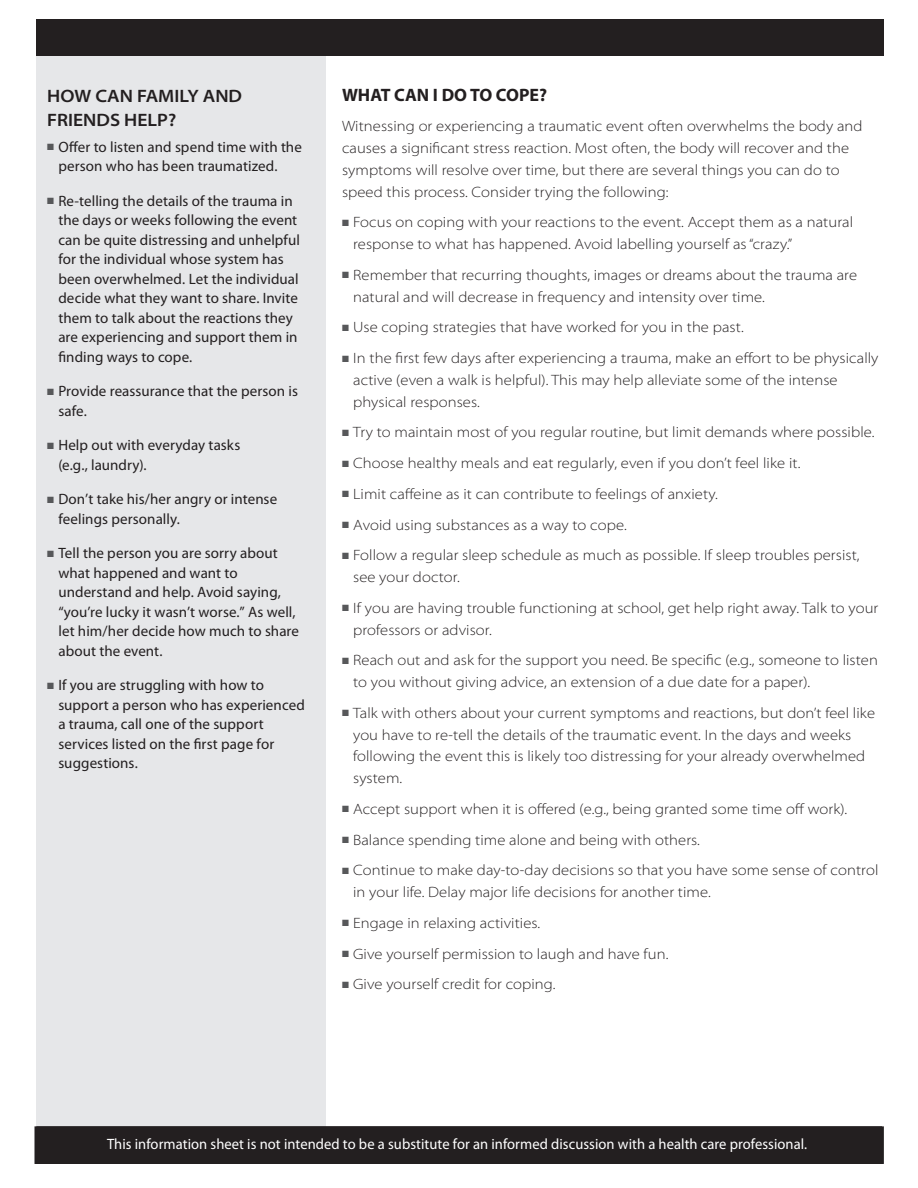
<style>
.page{position:relative;width:918px;height:1188px;background:#fff}
.page>*{position:absolute;margin:0;border:0;box-sizing:border-box;transform-origin:0 0}
.subsub{font:600 semi-expanded 18px/24px "Myriad Pro";color:#231f20}
.heading_2{font:700 18px "Myriad Pro";color:#231f20}
.BODY{font:semi-expanded 16.5px "Myriad Pro";letter-spacing:-.025em;color:#fff}
.body_half_space{font:300 semi-expanded 15px/21.8px "Myriad Pro";letter-spacing:.005em;color:#231f20}
.sidebar_body{font:15px/19.5px "Myriad Pro";letter-spacing:.005em;color:#231f20}
.t1{font:15px "Myriad Pro";letter-spacing:.005em;color:#fff}
.s1{color:#57585a}
</style>
<div class="page">
<div style="left:36px;top:55px;width:290px;height:1082px;background:#e6e7e9"></div>
<div style="left:36px;top:20px;width:848px;height:36px;background:#231f20"></div>
<div style="left:35px;top:1127px;width:846px;height:36px;background:#231f20"></div>
<div style="left:34px;top:1126px;width:848px;height:38px;border:2px solid #231f20"></div>
<p class="subsub" style="left:47px;top:84px;width:196px">HOW CAN FAMILY AND<br>FRIENDS HELP?</p>
<p class="sidebar_body" style="left:58px;top:137px;width:245px;text-indent:-11px"><span class="s1">■</span> Offer to listen and spend time with the person who has been traumatized.</p>
<p class="sidebar_body" style="left:58px;top:191px;width:243px;text-indent:-11px"><span class="s1">■</span> Re-telling the details of the trauma in the days or weeks following the event can be quite distressing and unhelpful for the individual whose system has been overwhelmed. Let the individual decide what they want to share. Invite them to talk about the reactions they are experiencing and support them in finding ways to cope.</p>
<p class="sidebar_body" style="left:58px;top:382px;width:241px;text-indent:-11px"><span class="s1">■</span> Provide reassurance that the person is safe.</p>
<p class="sidebar_body" style="left:58px;top:436px;width:183px;text-indent:-11px"><span class="s1">■</span> Help out with everyday tasks (e.g., laundry).</p>
<p class="sidebar_body" style="left:58px;top:490px;width:220px;text-indent:-11px"><span class="s1">■</span> Don’t take his/her angry or intense feelings personally.</p>
<p class="sidebar_body" style="left:58px;top:544px;width:242px;text-indent:-11px"><span class="s1">■</span> Tell the person you are sorry about what happened and want to understand and help. Avoid saying, “you’re lucky it wasn’t worse.” As well, let him/her decide how much to share about the event.</p>
<p class="sidebar_body" style="left:58px;top:676px;width:248px;text-indent:-11px"><span class="s1">■</span> If you are struggling with how to support a person who has experienced a trauma, call one of the support services listed on the first page for suggestions.</p>
<p class="heading_2" style="left:342px;top:84px;width:207px">WHAT CAN I DO TO COPE?</p>
<p class="body_half_space" style="left:342px;top:116px;width:522px">Witnessing or experiencing a traumatic event often overwhelms the body and causes a significant stress reaction. Most often, the body will recover and the symptoms will resolve over time, but there are several things you can do to speed this process. Consider trying the following:</p>
<p class="body_half_space" style="left:353px;top:212px;width:502px;text-indent:-11px"><span class="s1">■</span> Focus on coping with your reactions to the event. Accept them as a natural response to what has happened. Avoid labelling yourself as “crazy.”</p>
<p class="body_half_space" style="left:353px;top:264px;width:505px;text-indent:-11px"><span class="s1">■</span> Remember that recurring thoughts, images or dreams about the trauma are natural and will decrease in frequency and intensity over time.</p>
<p class="body_half_space" style="left:342px;top:317px;width:403px"><span class="s1">■</span> Use coping strategies that have worked for you in the past.</p>
<p class="body_half_space" style="left:353px;top:347px;width:527px;text-indent:-11px"><span class="s1">■</span> In the first few days after experiencing a trauma, make an effort to be physically active (even a walk is helpful). This may help alleviate some of the intense physical responses.</p>
<p class="body_half_space" style="left:342px;top:422px;width:534px"><span class="s1">■</span> Try to maintain most of you regular routine, but limit demands where possible.</p>
<p class="body_half_space" style="left:342px;top:452px;width:460px"><span class="s1">■</span> Choose healthy meals and eat regularly, even if you don’t feel like it.</p>
<p class="body_half_space" style="left:342px;top:483px;width:377px"><span class="s1">■</span> Limit caffeine as it can contribute to feelings of anxiety.</p>
<p class="body_half_space" style="left:342px;top:514px;width:286px"><span class="s1">■</span> Avoid using substances as a way to cope.</p>
<p class="body_half_space" style="left:353px;top:545px;width:508px;text-indent:-11px"><span class="s1">■</span> Follow a regular sleep schedule as much as possible. If sleep troubles persist, see your doctor.</p>
<p class="body_half_space" style="left:353px;top:597px;width:527px;text-indent:-11px"><span class="s1">■</span> If you are having trouble functioning at school, get help right away. Talk to your professors or advisor.</p>
<p class="body_half_space" style="left:353px;top:650px;width:526px;text-indent:-11px"><span class="s1">■</span> Reach out and ask for the support you need. Be specific (e.g., someone to listen to you without giving advice, an extension of a due date for a paper).</p>
<p class="body_half_space" style="left:353px;top:702px;width:524px;text-indent:-11px"><span class="s1">■</span> Talk with others about your current symptoms and reactions, but don’t feel like you have to re-tell the details of the traumatic event. In the days and weeks following the event this is likely too distressing for your already overwhelmed system.</p>
<p class="body_half_space" style="left:342px;top:798px;width:507px"><span class="s1">■</span> Accept support when it is offered (e.g., being granted some time off work).</p>
<p class="body_half_space" style="left:342px;top:829px;width:359px"><span class="s1">■</span> Balance spending time alone and being with others.</p>
<p class="body_half_space" style="left:353px;top:860px;width:527px;text-indent:-11px"><span class="s1">■</span> Continue to make day-to-day decisions so that you have some sense of control in your life. Delay major life decisions for another time.</p>
<p class="body_half_space" style="left:342px;top:912px;width:200px"><span class="s1">■</span> Engage in relaxing activities.</p>
<p class="body_half_space" style="left:342px;top:943px;width:328px"><span class="s1">■</span> Give yourself permission to laugh and have fun.</p>
<p class="body_half_space" style="left:342px;top:974px;width:215px"><span class="s1">■</span> Give yourself credit for coping.</p>
<p class="BODY" style="left:68px;top:1133px;width:784px">This information sheet is not intended to be a substitute for an informed discussion with a health care professional.</p>
<p class="t1" style="left:107px;top:1136px;width:702px">This information sheet is not intended to be a substitute for an informed discussion with a health care professional.</p>
</div>
